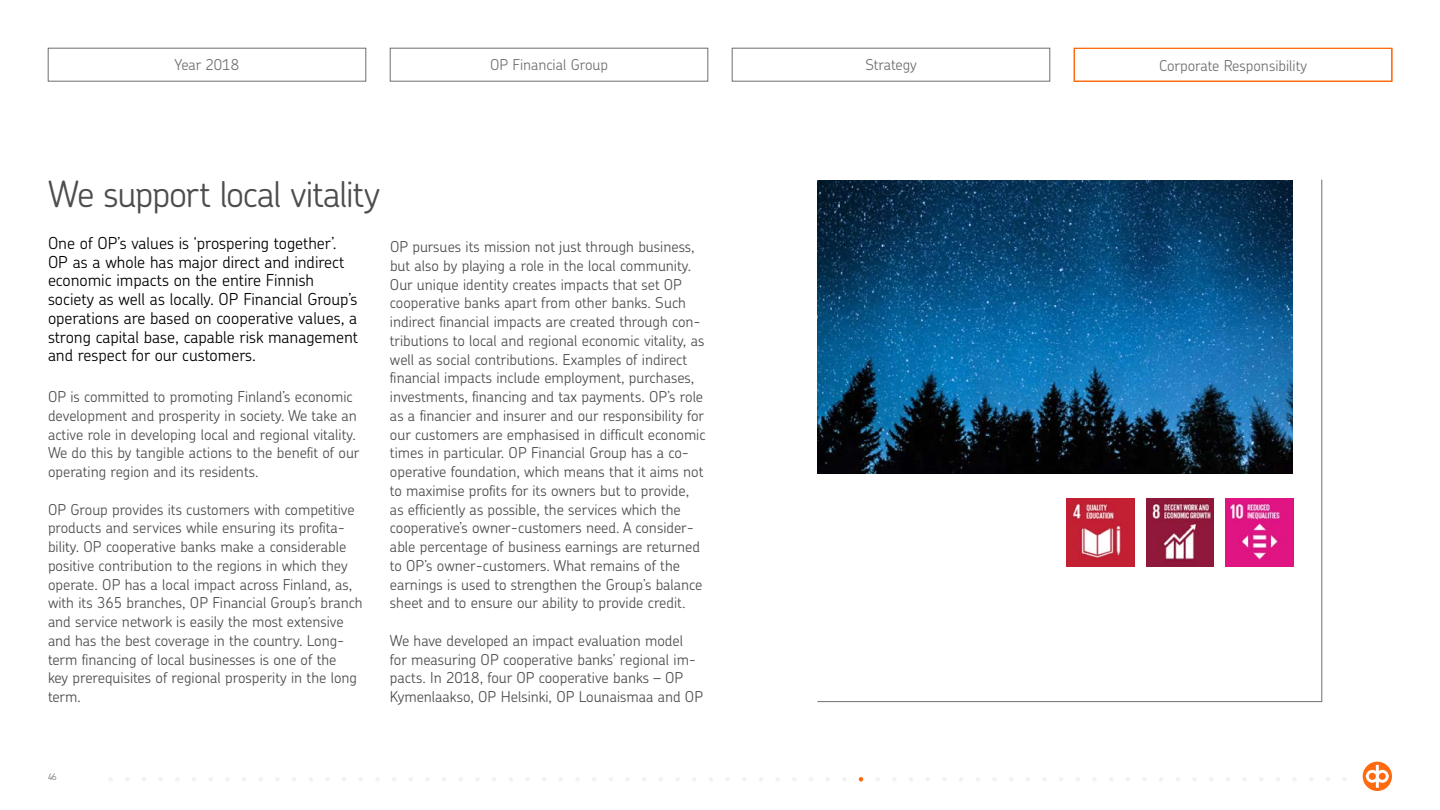
<style>
.page{position:relative;width:1440px;height:810px;background:#fff}
.page>*{position:absolute;margin:0;border:0;box-sizing:border-box;transform-origin:0 0}
.t1{font:300 36px "OP Chevin Pro";letter-spacing:-.035em;color:#4d4d4d}
.t2{font:300 16.5px/18.8px "OP Chevin Pro";color:#000}
.t3{font:300 15px/18.8px "OP Chevin Pro";color:#4d4d4d}
.t4{font:300 15px "OP Chevin Pro";color:#706f6f}
.t5{font:300 9px "OP Chevin Pro";color:#706f6f}
</style>
<div class="page">
<div style="left:390px;top:48px;width:318px;height:33px;border:1px solid #706f6f"></div>
<svg style="left:1363px;top:762px;width:29px;height:29px"></svg>
<svg style="left:1366px;top:765px;width:23px;height:23px"></svg>
<div style="left:732px;top:48px;width:318px;height:33px;border:1px solid #706f6f"></div>
<div style="left:48px;top:48px;width:318px;height:33px;border:1px solid #706f6f"></div>
<svg style="left:776px;top:777px;width:4px;height:4px"></svg>
<svg style="left:792px;top:777px;width:4px;height:4px"></svg>
<svg style="left:809px;top:777px;width:4px;height:4px"></svg>
<svg style="left:842px;top:777px;width:4px;height:4px"></svg>
<svg style="left:892px;top:777px;width:4px;height:4px"></svg>
<svg style="left:926px;top:777px;width:4px;height:4px"></svg>
<svg style="left:959px;top:777px;width:4px;height:4px"></svg>
<svg style="left:1026px;top:777px;width:4px;height:4px"></svg>
<svg style="left:826px;top:777px;width:4px;height:4px"></svg>
<svg style="left:876px;top:777px;width:4px;height:4px"></svg>
<svg style="left:909px;top:777px;width:4px;height:4px"></svg>
<svg style="left:942px;top:777px;width:4px;height:4px"></svg>
<svg style="left:976px;top:777px;width:4px;height:4px"></svg>
<svg style="left:1009px;top:777px;width:4px;height:4px"></svg>
<svg style="left:1059px;top:777px;width:4px;height:4px"></svg>
<svg style="left:1076px;top:777px;width:4px;height:4px"></svg>
<svg style="left:1109px;top:777px;width:4px;height:4px"></svg>
<svg style="left:1126px;top:777px;width:4px;height:4px"></svg>
<svg style="left:1159px;top:777px;width:4px;height:4px"></svg>
<svg style="left:1226px;top:777px;width:4px;height:4px"></svg>
<svg style="left:1259px;top:777px;width:4px;height:4px"></svg>
<svg style="left:1326px;top:777px;width:4px;height:4px"></svg>
<svg style="left:1176px;top:777px;width:4px;height:4px"></svg>
<svg style="left:1209px;top:777px;width:4px;height:4px"></svg>
<svg style="left:1276px;top:777px;width:4px;height:4px"></svg>
<svg style="left:1309px;top:777px;width:4px;height:4px"></svg>
<svg style="left:109px;top:777px;width:4px;height:4px"></svg>
<svg style="left:125px;top:777px;width:4px;height:4px"></svg>
<svg style="left:142px;top:777px;width:4px;height:4px"></svg>
<svg style="left:175px;top:777px;width:4px;height:4px"></svg>
<svg style="left:225px;top:777px;width:4px;height:4px"></svg>
<svg style="left:259px;top:777px;width:4px;height:4px"></svg>
<svg style="left:292px;top:777px;width:4px;height:4px"></svg>
<svg style="left:359px;top:777px;width:4px;height:4px"></svg>
<svg style="left:159px;top:777px;width:4px;height:4px"></svg>
<svg style="left:192px;top:777px;width:4px;height:4px"></svg>
<svg style="left:209px;top:777px;width:4px;height:4px"></svg>
<svg style="left:242px;top:777px;width:4px;height:4px"></svg>
<svg style="left:309px;top:777px;width:4px;height:4px"></svg>
<svg style="left:342px;top:777px;width:4px;height:4px"></svg>
<svg style="left:392px;top:777px;width:4px;height:4px"></svg>
<svg style="left:409px;top:777px;width:4px;height:4px"></svg>
<svg style="left:442px;top:777px;width:4px;height:4px"></svg>
<svg style="left:459px;top:777px;width:4px;height:4px"></svg>
<svg style="left:492px;top:777px;width:4px;height:4px"></svg>
<svg style="left:559px;top:777px;width:4px;height:4px"></svg>
<svg style="left:592px;top:777px;width:4px;height:4px"></svg>
<svg style="left:659px;top:777px;width:4px;height:4px"></svg>
<svg style="left:509px;top:777px;width:4px;height:4px"></svg>
<svg style="left:542px;top:777px;width:4px;height:4px"></svg>
<svg style="left:609px;top:777px;width:4px;height:4px"></svg>
<svg style="left:642px;top:777px;width:4px;height:4px"></svg>
<svg style="left:676px;top:777px;width:4px;height:4px"></svg>
<svg style="left:692px;top:777px;width:4px;height:4px"></svg>
<svg style="left:709px;top:777px;width:4px;height:4px"></svg>
<svg style="left:726px;top:777px;width:4px;height:4px"></svg>
<svg style="left:742px;top:777px;width:4px;height:4px"></svg>
<svg style="left:759px;top:777px;width:4px;height:4px"></svg>
<div style="left:1074px;top:48px;width:319px;height:34px;border:1px solid #ff6b0f"></div>
<svg style="left:817px;top:179px;width:506px;height:523px"></svg>
<svg style="left:859px;top:777px;width:4px;height:5px"></svg>
<p class="t4" style="left:175px;top:55px;width:66px">Year 2018</p>
<p class="t4" style="left:1159px;top:55px;width:149px">Corporate Responsibility</p>
<p class="t4" style="left:490px;top:55px;width:120px">OP Financial Group</p>
<p class="t4" style="left:865px;top:55px;width:53px">Strategy</p>
<h1 class="t1" style="left:48px;top:170px;width:334px">We support local vitality</h1>
<p class="t2" style="left:48px;top:233px;width:312px">One of OP’s values is ‘prospering together’.<br>OP as a whole has major direct and indirect economic impacts on the entire Finnish society as well as locally. OP Financial Group’s operations are based on cooperative values, a strong capital base, capable risk management and respect for our customers.</p>
<p class="t3" style="left:48px;top:387px;width:313px">OP is committed to promoting Finland’s economic development and prosperity in society. We take an active role in developing local and regional vitality.<br>We do this by tangible actions to the benefit of our operating region and its residents.</p>
<p class="t3" style="left:48px;top:499px;width:316px">OP Group provides its customers with competitive products and services while ensuring its profita&shy;bility. OP cooperative banks make a considerable positive contribution to the regions in which they operate. OP has a local impact across Finland, as, with its 365 branches, OP Financial Group’s branch and service network is easily the most extensive and has the best coverage in the country. Long&shy;term financing of local businesses is one of the<br>key prerequisites of regional prosperity in the long term.</p>
<p class="t3" style="left:390px;top:237px;width:317px">OP pursues its mission not just through business, but also by playing a role in the local community.<br>Our unique identity creates impacts that set OP cooperative banks apart from other banks. Such indirect financial impacts are created through con&shy;tributions to local and regional economic vitality, as well as social contributions. Examples of indirect financial impacts include employment, purchases, investments, financing and tax payments. OP’s role as a financier and insurer and our responsibility for our customers are emphasised in difficult economic times in particular. OP Financial Group has a co&shy;operative foundation, which means that it aims not to maximise profits for its owners but to provide, as efficiently as possible, the services which the cooperative’s owner-customers need. A consider&shy;able percentage of business earnings are returned to OP’s owner-customers. What remains of the earnings is used to strengthen the Group’s balance sheet and to ensure our ability to provide credit.</p>
<p class="t3" style="left:390px;top:630px;width:315px">We have developed an impact evaluation model for measuring OP cooperative banks’ regional im&shy;pacts. In 2018, four OP cooperative banks – OP Kymenlaakso, OP Helsinki, OP Lounaismaa and OP</p>
<p class="t5" style="left:48px;top:771px;width:11px">46</p>
</div>
